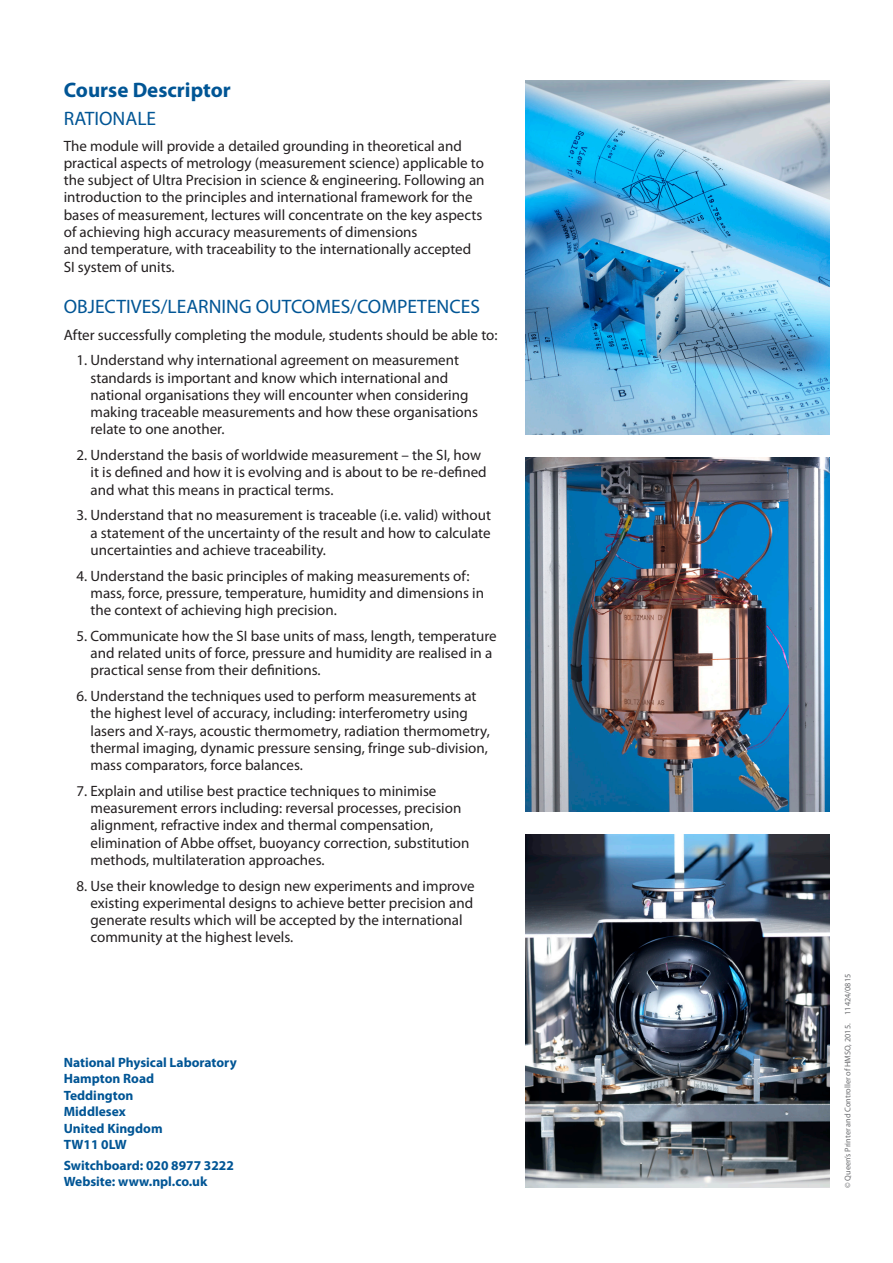
<style>
.page{position:relative;width:893px;height:1263px;background:#fff}
.page>*{position:absolute;margin:0;border:0;box-sizing:border-box;transform-origin:0 0}
.Back_page_Heading{font:700 21px "Myriad Pro";color:#005595}
.Back_page_Heading-2{font:19.5px "Myriad Pro";color:#005595}
.Back_page_Body{font:15px/17.2px "Myriad Pro";color:#231f20}
.Contact_Details_Box{font:700 13.5px "Myriad Pro";color:#005595}
.Back_page_Copyright{font:8.25px "Myriad Pro";color:#6c6d70}
</style>
<div class="page">
<img style="left:525px;top:81px;width:304px;height:354px">
<img style="left:525px;top:457px;width:304px;height:354px">
<img style="left:525px;top:834px;width:304px;height:354px">
<p class="Back_page_Heading" style="left:64px;top:76px;width:169px">Course Descriptor</p>
<p class="Back_page_Heading-2" style="left:64px;top:106px;width:94px">RATIONALE</p>
<p class="Back_page_Body" style="left:64px;top:137px;width:422px">The module will provide a detailed grounding in theoretical and practical aspects of metrology (measurement science) applicable to the subject of Ultra Precision in science &amp; engineering. Following an introduction to the principles and international framework for the bases of measurement, lectures will concentrate on the key aspects of achieving high accuracy measurements of dimensions<br>and temperature, with traceability to the internationally accepted SI system of units.</p>
<p class="Back_page_Heading-2" style="left:64px;top:294px;width:418px">OBJECTIVES/LEARNING OUTCOMES/COMPETENCES</p>
<p class="Back_page_Body" style="left:64px;top:326px;width:435px">After successfully completing the module, students should be able to:</p>
<p class="Back_page_Body" style="left:91px;top:351px;width:389px;text-indent:-14px">1. Understand why international agreement on measurement standards is important and know which international and national organisations they will encounter when considering making traceable measurements and how these organisations relate to one another.</p>
<p class="Back_page_Body" style="left:91px;top:446px;width:398px;text-indent:-14px">2. Understand the basis of worldwide measurement – the SI, how it is defined and how it is evolving and is about to be re-defined and what this means in practical terms.</p>
<p class="Back_page_Body" style="left:91px;top:506px;width:402px;text-align:justify;text-indent:-14px">3. Understand that no measurement is traceable (i.e. valid) without a statement of the uncertainty of the result and how to calculate uncertainties and achieve traceability.</p>
<p class="Back_page_Body" style="left:91px;top:567px;width:395px;text-indent:-14px">4. Understand the basic principles of making measurements of: mass, force, pressure, temperature, humidity and dimensions in the context of achieving high precision.</p>
<p class="Back_page_Body" style="left:91px;top:627px;width:408px;text-indent:-14px">5. Communicate how the SI base units of mass, length, temperature and related units of force, pressure and humidity are realised in a practical sense from their definitions.</p>
<p class="Back_page_Body" style="left:91px;top:687px;width:401px;text-indent:-14px">6. Understand the techniques used to perform measurements at the highest level of accuracy, including: interferometry using lasers and X-rays, acoustic thermometry, radiation thermometry, thermal imaging, dynamic pressure sensing, fringe sub-division, mass comparators, force balances.</p>
<p class="Back_page_Body" style="left:91px;top:782px;width:380px;text-indent:-14px">7. Explain and utilise best practice techniques to minimise measurement errors including: reversal processes, precision alignment, refractive index and thermal compensation, elimination of Abbe offset, buoyancy correction, substitution methods, multilateration approaches.</p>
<p class="Back_page_Body" style="left:91px;top:877px;width:386px;text-indent:-14px">8. Use their knowledge to design new experiments and improve existing experimental designs to achieve better precision and generate results which will be accepted by the international community at the highest levels.</p>
<p class="Contact_Details_Box" style="left:64px;top:1053px;width:174px">National Physical Laboratory</p>
<p class="Contact_Details_Box" style="left:64px;top:1070px;width:92px">Hampton Road</p>
<p class="Contact_Details_Box" style="left:64px;top:1086px;width:71px">Teddington</p>
<p class="Contact_Details_Box" style="left:64px;top:1103px;width:63px">Middlesex</p>
<p class="Contact_Details_Box" style="left:64px;top:1119px;width:100px">United Kingdom</p>
<p class="Contact_Details_Box" style="left:64px;top:1136px;width:64px">TW11 0LW</p>
<p class="Contact_Details_Box" style="left:64px;top:1156px;width:172px">Switchboard: 020 8977 3222</p>
<p class="Contact_Details_Box" style="left:64px;top:1173px;width:145px">Website: www.npl.co.uk</p>
<p class="Back_page_Copyright" style="left:842px;top:1188px;width:216px;rotate:-90deg">© Queen’s Printer and Controller of HMSO, 2015. 11424/0815</p>
</div>
